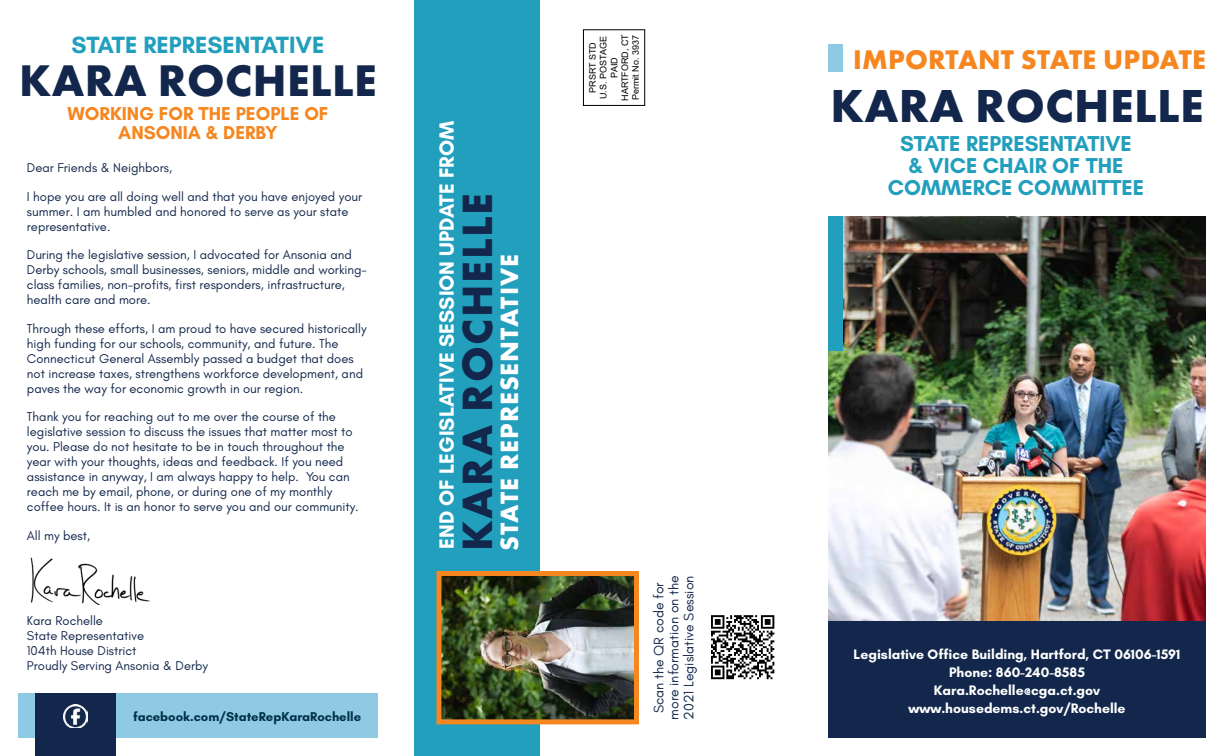
<style>
.page{position:relative;width:1224px;height:756px;background:#fff}
.page>*{position:absolute;margin:0;border:0;box-sizing:border-box;transform-origin:0 0}
.t1{font:700 48px "Futura PT";letter-spacing:.01em;color:#12274b}
.t2{font:700 46px "Futura PT";letter-spacing:.01em;color:#12274b}
.t3{font:700 44px "Futura PT";letter-spacing:.04em;color:#12274b}
.t4{font:700 28px "Futura PT";letter-spacing:.01em;color:#f6861f}
.t5{font:700 26px "Futura PT";letter-spacing:.04em;color:#fff}
.t6{font:700 24px "Glacial Indifference";color:#229fbc}
.t7{font:700 22px/22px "Glacial Indifference";color:#229fbc;text-align:center}
.t8{font:700 21px "Glacial Indifference";color:#fff}
.t9{font:700 19px/19px "Glacial Indifference";color:#f6861f;text-align:center}
.t10{font:700 14px/18px "Glacial Indifference";color:#fff;text-align:center}
.t11{font:14px/15px "Glacial Indifference";color:#12274b;text-align:center}
.t12{font:13px/15px "Glacial Indifference";color:#12274b}
.t13{font:700 13px "Glacial Indifference";color:#003047}
.t14{font:9px/10.8px "Arial";color:#000;text-align:center}
</style>
<div class="page">
<img style="left:828px;top:216px;width:378px;height:405px">
<div style="left:828px;top:621px;width:378px;height:117px;background:#12274b"></div>
<div style="left:414px;top:0;width:126px;height:756px;background:#229fbc"></div>
<div style="left:583px;top:30px;width:62px;height:76px;border:1px solid #000"></div>
<img style="left:442px;top:577px;width:191px;height:141px">
<div style="left:436px;top:571px;width:203px;height:153px;border:5px solid #f6861f"></div>
<div style="left:18px;top:693px;width:360px;height:45px;background:#8fcae5"></div>
<div style="left:35px;top:693px;width:81px;height:63px;background:#12274b"></div>
<img style="left:64px;top:704px;width:23px;height:24px">
<img style="left:30px;top:558px;width:119px;height:46px">
<div style="left:828px;top:216px;width:15px;height:135px;background:#229fbc"></div>
<div style="left:828px;top:45px;width:15px;height:27px;background:#8fcae5"></div>
<img style="left:711px;top:615px;width:64px;height:65px">
<h3 class="t6" style="left:72px;top:30px;width:254px">STATE REPRESENTATIVE</h3>
<h2 class="t2" style="left:19px;top:51px;width:359px">KARA ROCHELLE</h2>
<h3 class="t9" style="left:68px;top:104px;width:263px">WORKING FOR THE PEOPLE OF<br>ANSONIA &amp; DERBY</h3>
<p class="t12" style="left:27px;top:154px;width:337px;line-height:28.5px">Dear Friends &amp; Neighbors,<br>I hope you are all doing well and that you have enjoyed your</p>
<p class="t12" style="left:27px;top:204px;width:323px">summer. I am humbled and honored to serve as your state representative.</p>
<p class="t12" style="left:27px;top:248px;width:341px">During the legislative session, I advocated for Ansonia and Derby schools, small businesses, seniors, middle and working&shy;class families, non-profits, first responders, infrastructure, health care and more.</p>
<p class="t12" style="left:27px;top:321px;width:341px">Through these efforts, I am proud to have secured historically high funding for our schools, community, and future. The Connecticut General Assembly passed a budget that does not increase taxes, strengthens workforce development, and paves the way for economic growth in our region.</p>
<p class="t12" style="left:27px;top:410px;width:333px">Thank you for reaching out to me over the course of the legislative session to discuss the issues that matter most to you. Please do not hesitate to be in touch throughout the year with your thoughts, ideas and feedback. If you need assistance in anyway, I am always happy to help. You can reach me by email, phone, or during one of my monthly coffee hours. It is an honor to serve you and our community.</p>
<p class="t12" style="left:27px;top:528px;width:65px">All my best,</p>
<p class="t12" style="left:27px;top:613px;width:183px">Kara Rochelle<br>State Representative<br>104th House District<br>Proudly Serving Ansonia &amp; Derby</p>
<p class="t13" style="left:133px;top:709px;width:230px">facebook.com/StateRepKaraRochelle</p>
<h3 class="t8" style="left:434px;top:549px;width:430px;rotate:-90deg">END OF LEGISLATIVE SESSION UPDATE FROM</h3>
<h3 class="t3" style="left:449px;top:551px;width:360px;rotate:-90deg">KARA ROCHELLE</h3>
<h3 class="t5" style="left:493px;top:551px;width:299px;rotate:-90deg">STATE REPRESENTATIVE</h3>
<p class="t14" style="left:587px;top:101px;width:68px;rotate:-90deg">PRSRT STD<br>U.S. POSTAGE<br>PAID<br>HARTFORD, CT<br>Permit No. 3937</p>
<p class="t11" style="left:652px;top:720px;width:146px;rotate:-90deg">Scan the QR code for more information on the<br>2021 Legislative Session</p>
<h3 class="t4" style="left:853px;top:42px;width:354px">IMPORTANT STATE UPDATE</h3>
<h1 class="t1" style="left:830px;top:75px;width:375px">KARA ROCHELLE</h1>
<h3 class="t7" style="left:888px;top:132px;width:258px">STATE REPRESENTATIVE<br>&amp; VICE CHAIR OF THE<br>COMMERCE COMMITTEE</h3>
<p class="t10" style="left:854px;top:645px;width:328px">Legislative Office Building, Hartford, CT 06106-1591<br>Phone: 860-240-8585<br>Kara.Rochelle@cga.ct.gov www.housedems.ct.gov/Rochelle</p>
</div>
